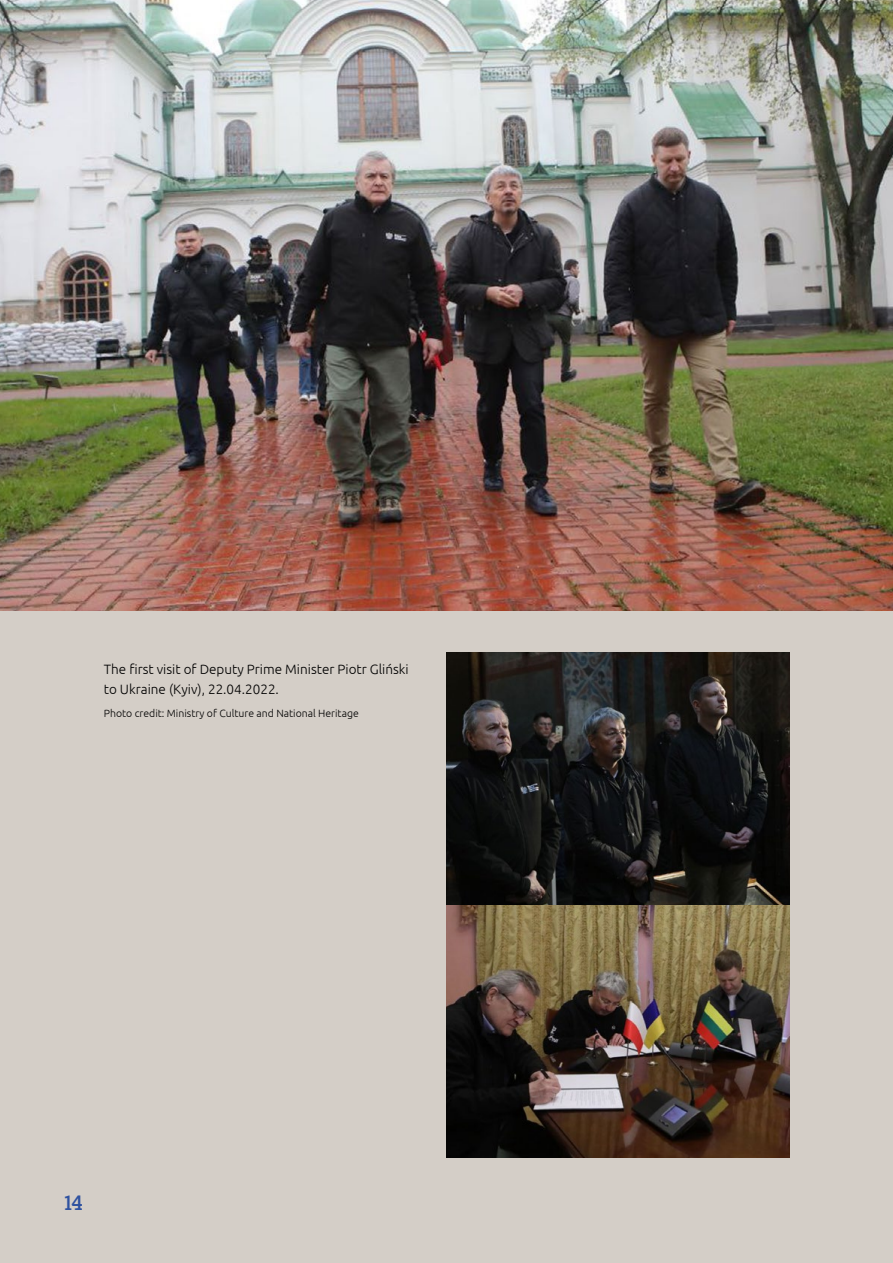
<style>
.page{position:relative;width:893px;height:1263px;background:#d4cec7}
.page>*{position:absolute;margin:0;border:0;box-sizing:border-box;transform-origin:0 0}
.t1{font:500 21px "Kreon";color:#2f52a0}
.figure_title{font:300 13.5px/20.2px "Ubuntu";color:#000}
.figure_source{font:300 10.5px "Ubuntu";color:#000}
</style>
<div class="page">
<img style="left:0;top:0;width:893px;height:610px">
<img style="left:446px;top:652px;width:343px;height:506px">
<p class="figure_title" style="left:104px;top:658px;width:306px">The first visit of Deputy Prime Minister Piotr Gliński to Ukraine (Kyiv), 22.04.2022.</p>
<p class="figure_source" style="left:104px;top:707px;width:256px">Photo credit: Ministry of Culture and National Heritage</p>
<h1 class="t1" style="left:65px;top:1187px;width:20px">14</h1>
</div>
